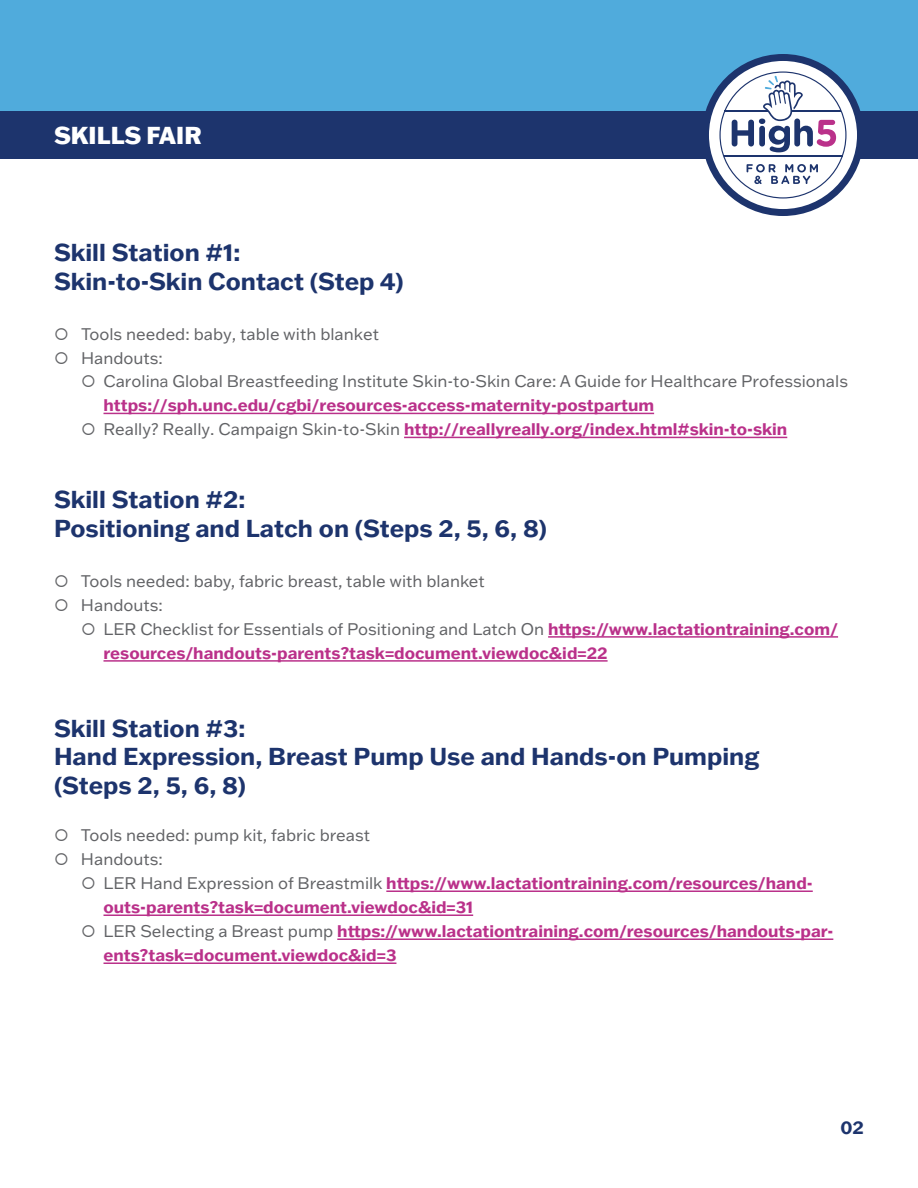
<style>
.page{position:relative;width:918px;height:1188px;background:#fff}
.page>*{position:absolute;margin:0;border:0;box-sizing:border-box;transform-origin:0 0}
.t1{font:700 24px/28.8px "Franklin Gothic ATF";color:#1d346d}
.t2{font:800 24px "Franklin Gothic ATF";color:#fff}
.t3{font:700 18px "Franklin Gothic ATF";color:#1d346d}
.t4{font:700 16.5px/24px "Franklin Gothic ATF";color:#ba318a}
.t5{font:16.5px "Franklin Gothic ATF";color:#626366}
.s1{font-family:"Franklin Gothic"}
.s2{font-weight:400;color:#626366}
</style>
<div class="page">
<div style="left:0;top:0;width:918px;height:151px;background:#50abdc"></div>
<div style="left:0;top:111px;width:918px;height:48px;background:#1d346d"></div>
<svg style="left:705px;top:54px;width:156px;height:162px"></svg>
<hr style="left:548px;top:636px;width:290px;height:2px;background:#ba318a">
<hr style="left:104px;top:660px;width:504px;height:2px;background:#ba318a">
<hr style="left:386px;top:890px;width:427px;height:2px;background:#ba318a">
<hr style="left:104px;top:914px;width:369px;height:2px;background:#ba318a">
<hr style="left:337px;top:938px;width:496px;height:2px;background:#ba318a">
<hr style="left:104px;top:962px;width:292px;height:2px;background:#ba318a">
<hr style="left:104px;top:413px;width:550px;height:1px;background:#ba318a">
<hr style="left:404px;top:437px;width:383px;height:1px;background:#ba318a">
<p class="t2" style="left:54px;top:119px;width:149px">SKILLS FAIR</p>
<p class="t1" style="left:54px;top:237px;width:351px">Skill Station #1:<br>Skin-to-Skin Contact (Step 4)</p>
<p class="t5" style="left:81px;top:323px;width:300px">Tools needed: baby, table with blanket</p>
<p class="t5" style="left:81px;top:347px;width:83px">Handouts:</p>
<p class="t5" style="left:104px;top:370px;width:746px">Carolin<span class="s1">a</span> Global Breastfeeding Institute Skin-to-Skin Care: A Guide for Healthcare Professionals</p>
<p class="t4" style="left:104px;top:392px;width:552px">https://sph.unc.edu/cgbi/resources-access-maternity-postpartum</p>
<p class="t4" style="left:104px;top:416px;width:685px"><span class="s2">Really? Really. Campaign Skin-to-Skin</span> http://reallyreally.org/index.html#skin-to-skin</p>
<p class="t1" style="left:54px;top:484px;width:495px">Skill Station #2:<br>Positioning and Latch on (Steps 2, 5, 6, 8)</p>
<p class="t5" style="left:81px;top:570px;width:405px">Tools needed: baby, fabric breast, table with blanket</p>
<p class="t5" style="left:81px;top:594px;width:83px">Handouts:</p>
<p class="t4" style="left:104px;top:616px;width:736px"><span class="s2">LER Checklist for Essentials of Positioning and Latch On</span> https://www.lactationtraining.com/ resources/handouts-parents?task=document.viewdoc&amp;id=22</p>
<p class="t1" style="left:54px;top:713px;width:707px">Skill Station #3:<br>Hand Expression, Breast Pump Use and Hands-on Pumping (Steps 2, 5, 6, 8)</p>
<p class="t5" style="left:81px;top:824px;width:291px">Tools needed: pump kit, fabric breast</p>
<p class="t5" style="left:81px;top:848px;width:83px">Handouts:</p>
<p class="t4" style="left:104px;top:871px;width:711px"><span class="s2">LER Hand Expression of Breastmilk</span> https://www.lactationtraining.com/resources/hand&shy;outs-parents?task=document.viewdoc&amp;id=31</p>
<p class="t4" style="left:104px;top:919px;width:731px"><span class="s2">LER Selecting a Breast pump</span> https://www.lactationtraining.com/resources/handouts-par&shy;ents?task=document.viewdoc&amp;id=3</p>
<p class="t3" style="left:840px;top:1115px;width:25px">02</p>
</div>
